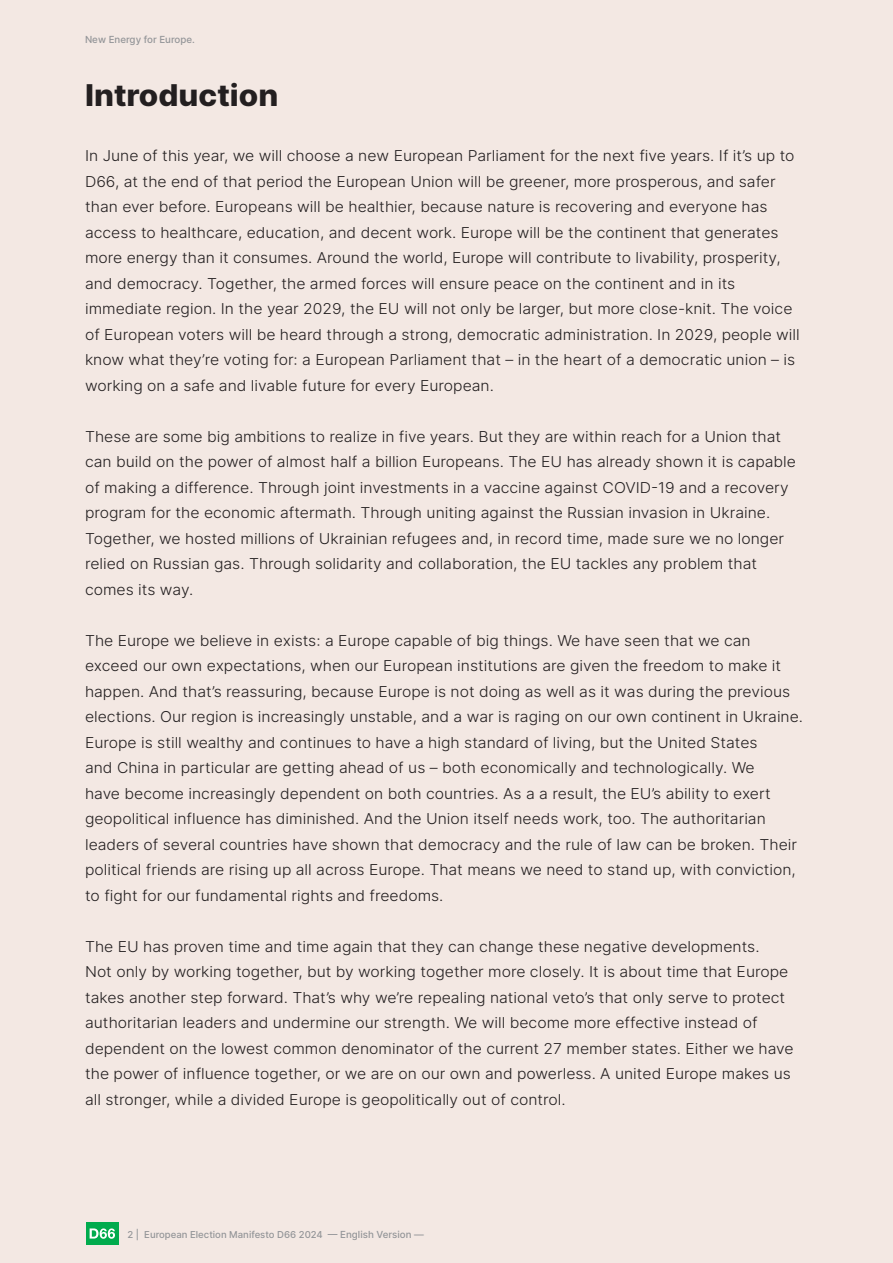
<style>
.page{position:relative;width:893px;height:1263px;background:#f3e8e3}
.page>*{position:absolute;margin:0;border:0;box-sizing:border-box;transform-origin:0 0}
.t1{font:800 30px "Inter";color:#231f20;scale:1.05 1}
.t2{font:300 15px/25.5px "Inter";color:#231f20;scale:1.05 1}
.t3{font:500 9.75px "Inter";color:#939598}
.t4{font:500 9.6px "Inter";color:#939598}
.s1{font-size:9.75px}
</style>
<div class="page">
<div style="left:86px;top:1222px;width:33px;height:23px;background:#00ab4d"></div>
<svg style="left:90px;top:1228px;width:25px;height:11px"></svg>
<p class="t3" style="left:85px;top:33px;width:111px">New Energy for Europe.</p>
<h1 class="t1" style="left:85px;top:73px;width:186px">Introduction</h1>
<p class="t2" style="left:85px;top:143px;width:682px">In June of this year, we will choose a new European Parliament for the next five years. If it’s up to D66, at the end of that period the European Union will be greener, more prosperous, and safer than ever before. Europeans will be healthier, because nature is recovering and everyone has access to healthcare, education, and decent work. Europe will be the continent that generates more energy than it consumes. Around the world, Europe will contribute to livability, prosperity, and democracy. Together, the armed forces will ensure peace on the continent and in its immediate region. In the year 2029, the EU will not only be larger, but more close-knit. The voice of European voters will be heard through a strong, democratic administration. In 2029, people will know what they’re voting for: a European Parliament that – in the heart of a democratic union – is working on a safe and livable future for every European.</p>
<p class="t2" style="left:85px;top:423px;width:679px">These are some big ambitions to realize in five years. But they are within reach for a Union that can build on the power of almost half a billion Europeans. The EU has already shown it is capable of making a difference. Through joint investments in a vaccine against COVID-19 and a recovery program for the economic aftermath. Through uniting against the Russian invasion in Ukraine.<br>Together, we hosted millions of Ukrainian refugees and, in record time, made sure we no longer relied on Russian gas. Through solidarity and collaboration, the EU tackles any problem that comes its way.</p>
<p class="t2" style="left:85px;top:627px;width:685px">The Europe we believe in exists: a Europe capable of big things. We have seen that we can exceed our own expectations, when our European institutions are given the freedom to make it happen. And that’s reassuring, because Europe is not doing as well as it was during the previous elections. Our region is increasingly unstable, and a war is raging on our own continent in Ukraine.<br>Europe is still wealthy and continues to have a high standard of living, but the United States<br>and China in particular are getting ahead of us – both economically and technologically. We<br>have become increasingly dependent on both countries. As a a result, the EU’s ability to exert geopolitical influence has diminished. And the Union itself needs work, too. The authoritarian leaders of several countries have shown that democracy and the rule of law can be broken. Their political friends are rising up all across Europe. That means we need to stand up, with conviction, to fight for our fundamental rights and freedoms.</p>
<p class="t2" style="left:85px;top:933px;width:676px">The EU has proven time and time again that they can change these negative developments.<br>Not only by working together, but by working together more closely. It is about time that Europe takes another step forward. That’s why we’re repealing national veto’s that only serve to protect authoritarian leaders and undermine our strength. We will become more effective instead of dependent on the lowest common denominator of the current 27 member states. Either we have the power of influence together, or we are on our own and powerless. A united Europe makes us all stronger, while a divided Europe is geopolitically out of control.</p>
<p class="t4" style="left:128px;top:1227px;width:298px">2 | European Election Manifesto D66 2024 <span class="s1">— English Version —</span></p>
</div>
